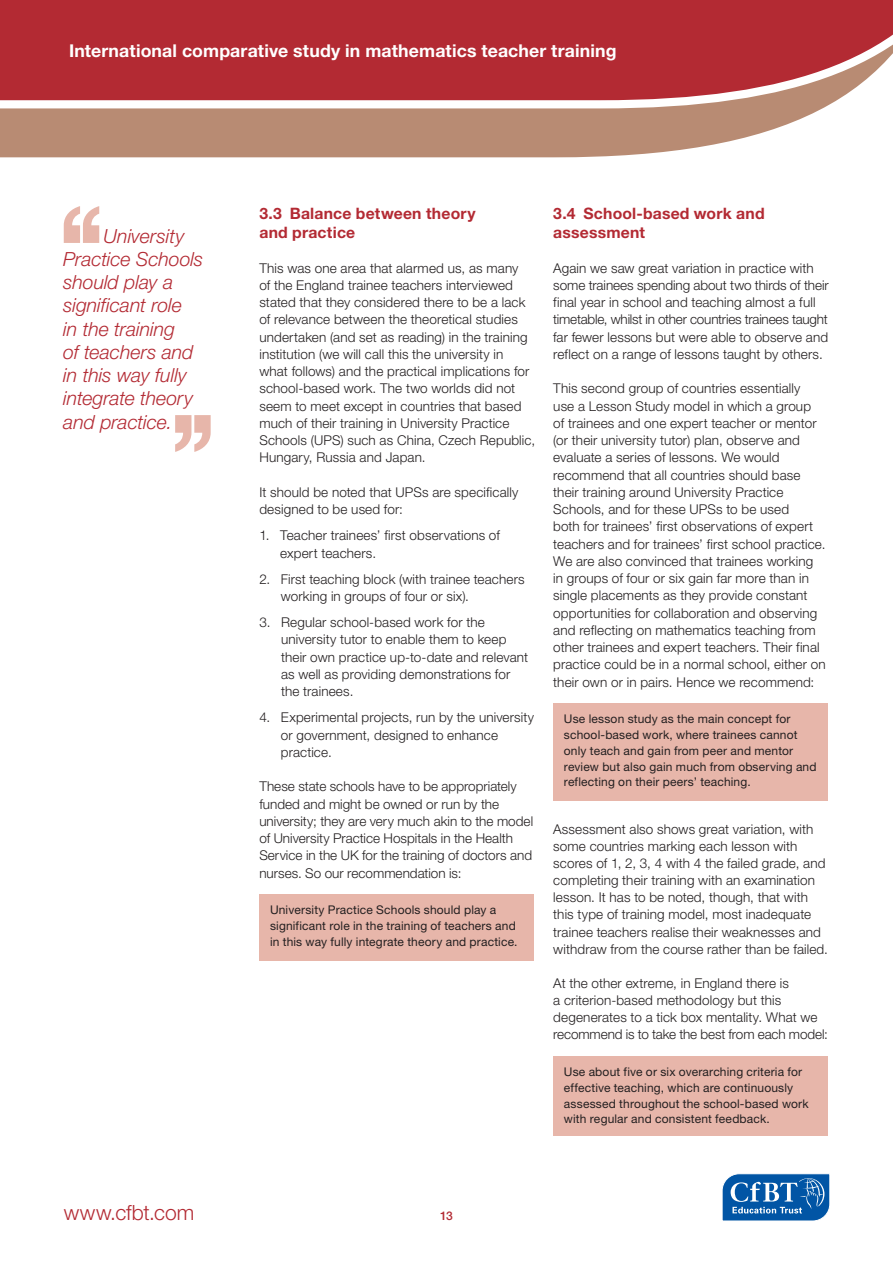
<style>
.page{position:relative;width:893px;height:1263px;background:#fff}
.page>*{position:absolute;margin:0;border:0;box-sizing:border-box;transform-origin:0 0}
.t1{font:500 130.5px "Helvetica Neue LT";color:#e7b6aa}
.t2{font:300 21px "Helvetica Neue LT";color:#b32a33}
.t3{font:italic 300 19.5px/23.2px "Helvetica Neue LT";letter-spacing:-.005em;color:#b32a33}
.t4{font:700 17.7px "Helvetica Neue LT";letter-spacing:.01em;color:#fff}
.t5{font:700 15.75px/19.5px "Helvetica Neue LT";letter-spacing:.015em;color:#b32a33}
.t6{font:300 13.5px/17.2px "Helvetica Neue LT";letter-spacing:.01em;color:#231f20}
.t7{font:12px/15.8px "Helvetica Neue LT";letter-spacing:.015em;color:#231f20}
.t8{font:500 12px "Helvetica Neue LT";color:#b32a33}
</style>
<div class="page">
<svg style="left:722px;top:1173px;width:108px;height:48px;background:#3779b8"></svg>
<svg style="left:0;top:113px;width:813px;height:44px;background:#be957f"></svg>
<svg style="left:0;top:0;width:893px;height:113px;background:#ba444a"></svg>
<div style="left:259px;top:894px;width:275px;height:67px;background:#e7b6aa"></div>
<div style="left:553px;top:703px;width:275px;height:98px;background:#e7b6aa"></div>
<div style="left:553px;top:1056px;width:275px;height:79px;background:#e7b6aa"></div>
<h3 class="t4" style="left:69px;top:40px;width:549px">International comparative study in mathematics teacher training</h3>
<h1 class="t1" style="left:54px;top:175px;width:57px">‘‘</h1>
<h3 class="t3" style="left:63px;top:224px;width:142px;text-indent:40px">University<br>Practice Schools should play a significant role<br>in the training<br>of teachers and in this way fully integrate theory and practice.</h3>
<h1 class="t1" style="left:221px;top:483px;width:57px;rotate:-180deg">‘‘</h1>
<p class="t5" style="left:259px;top:203px;width:218px">3.3 Balance between theory and practice</p>
<p class="t6" style="left:259px;top:259px;width:277px">This was one area that alarmed us, as many<br>of the England trainee teachers interviewed stated that they considered there to be a lack of relevance between the theoretical studies undertaken (and set as reading) in the training institution (we will call this the university in what follows) and the practical implications for school-based work. The two worlds did not seem to meet except in countries that based much of their training in University Practice Schools (UPS) such as China, Czech Republic, Hungary, Russia and Japan.</p>
<p class="t6" style="left:259px;top:483px;width:261px">It should be noted that UPSs are specifically designed to be used for:</p>
<p class="t6" style="left:280px;top:527px;width:221px;text-indent:-21px">1. Teacher trainees’ first observations of expert teachers.</p>
<p class="t6" style="left:281px;top:570px;width:245px;text-indent:-21px">2. First teaching block (with trainee teachers working in groups of four or six).</p>
<p class="t6" style="left:281px;top:613px;width:249px;text-indent:-22px">3. Regular school-based work for the university tutor to enable them to keep their own practice up-to-date and relevant as well as providing demonstrations for the trainees.</p>
<p class="t6" style="left:281px;top:709px;width:255px;text-indent:-21px">4. Experimental projects, run by the university or government, designed to enhance practice.</p>
<p class="t6" style="left:259px;top:778px;width:275px">These state schools have to be appropriately funded and might be owned or run by the university; they are very much akin to the model of University Practice Hospitals in the Health Service in the UK for the training of doctors and nurses. So our recommendation is:</p>
<p class="t7" style="left:270px;top:902px;width:249px">University Practice Schools should play a significant role in the training of teachers and in this way fully integrate theory and practice.</p>
<p class="t5" style="left:553px;top:203px;width:213px">3.4 School-based work and assessment</p>
<p class="t6" style="left:553px;top:259px;width:277px">Again we saw great variation in practice with some trainees spending about two thirds of their final year in school and teaching almost a full timetable, whilst in other countries trainees taught far fewer lessons but were able to observe and reflect on a range of lessons taught by others.</p>
<p class="t6" style="left:553px;top:380px;width:274px">This second group of countries essentially<br>use a Lesson Study model in which a group<br>of trainees and one expert teacher or mentor (or their university tutor) plan, observe and evaluate a series of lessons. We would recommend that all countries should base their training around University Practice Schools, and for these UPSs to be used<br>both for trainees’ first observations of expert teachers and for trainees’ first school practice.<br>We are also convinced that trainees working in groups of four or six gain far more than in single placements as they provide constant opportunities for collaboration and observing and reflecting on mathematics teaching from other trainees and expert teachers. Their final practice could be in a normal school, either on their own or in pairs. Hence we recommend:</p>
<p class="t7" style="left:564px;top:711px;width:254px">Use lesson study as the main concept for school-based work, where trainees cannot only teach and gain from peer and mentor review but also gain much from observing and reflecting on their peers’ teaching.</p>
<p class="t6" style="left:553px;top:820px;width:276px">Assessment also shows great variation, with some countries marking each lesson with scores of 1, 2, 3, 4 with 4 the failed grade, and completing their training with an examination lesson. It has to be noted, though, that with this type of training model, most inadequate trainee teachers realise their weaknesses and withdraw from the course rather than be failed.</p>
<p class="t6" style="left:553px;top:974px;width:276px">At the other extreme, in England there is<br>a criterion-based methodology but this degenerates to a tick box mentality. What we recommend is to take the best from each model:</p>
<p class="t7" style="left:564px;top:1064px;width:246px">Use about five or six overarching criteria for effective teaching, which are continuously assessed throughout the school-based work with regular and consistent feedback.</p>
<h2 class="t2" style="left:64px;top:1200px;width:132px">www.cfbt.com</h2>
<p class="t8" style="left:440px;top:1209px;width:14px">13</p>
</div>
